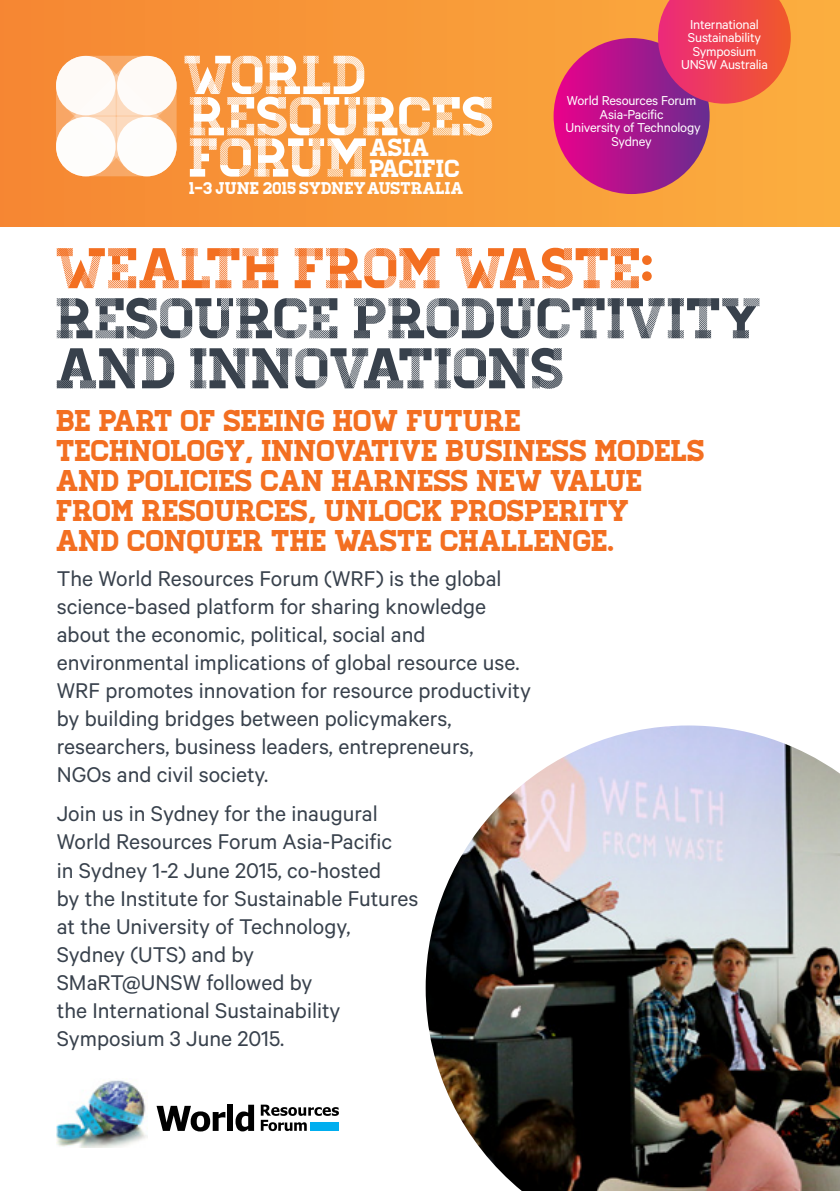
<style>
.page{position:relative;width:840px;height:1191px;background:#fff}
.page>*{position:absolute;margin:0;border:0;box-sizing:border-box;transform-origin:0 0}
.t1{font:57.2px/50px "Homestead Display";letter-spacing:-.005em;color:#38414c}
.t2{font:57.2px "Homestead Display";letter-spacing:-.005em;color:#f36f21}
.t3{font:54.6px/41.2px "Homestead Display";color:#fff}
.t4{font:30px/30px "Homestead";letter-spacing:-.005em;color:#f36f21}
.t5{font:24.6px "Homestead";color:#fff}
.t6{font:24px/28px "Calibre";color:#38414c}
.t7{font:17px "Homestead";color:#fff}
.t8{font:14.6px/13.6px "Calibre";letter-spacing:-.015em;color:#fff;text-align:center}
</style>
<div class="page">
<div style="left:0;top:0;width:839px;height:227px;background:linear-gradient(to right,#f68733,#fbae3f)"></div>
<svg style="left:56px;top:56px;width:120px;height:120px"></svg>
<div style="left:56px;top:56px;width:59px;height:120px;background:#fff;border-radius:30px"></div>
<div style="left:553px;top:38px;width:156px;height:156px;background:linear-gradient(to right,#ec0389,#682b91);border-radius:78px"></div>
<svg style="left:657px;top:0;width:133px;height:104px;background:#e74854"></svg>
<img style="left:57px;top:1080px;width:90px;height:67px">
<svg style="left:261px;top:1104px;width:78px;height:27px"></svg>
<svg style="left:156px;top:1105px;width:69px;height:26px"></svg>
<div style="left:227px;top:1104px;width:6px;height:26px;background:#000"></div>
<svg style="left:235px;top:1104px;width:19px;height:27px"></svg>
<div style="left:310px;top:1122px;width:28px;height:8px;background:#00aeef"></div>
<img style="left:425px;top:725px;width:414px;height:466px">
<h2 class="t3" style="left:184px;top:55px;width:312px">WORLD<br>RESOURCES<br>FORUM<sup>ASIA</sup></h2>
<p class="t5" style="left:370px;top:154px;width:92px">PACIFIC</p>
<p class="t7" style="left:189px;top:179px;width:276px">1-3 JUNE 2015 SYDNEYAUSTRALIA</p>
<p class="t8" style="left:680px;top:17px;width:88px">International<br>Sustainability<br>Symposium<br>UNSW Australia</p>
<p class="t8" style="left:565px;top:94px;width:137px">World Resources Forum<br>Asia-Pacific<br>University of Technology<br>Sydney</p>
<h1 class="t2" style="left:57px;top:235px;width:599px">WEALTH FROM WASTE:</h1>
<h1 class="t1" style="left:57px;top:294px;width:707px">RESOURCE PRODUCTIVITY<br>AND INNOVATIONS</h1>
<p class="t4" style="left:57px;top:406px;width:650px">BE PART OF SEEING HOW FUTURE TECHNOLOGY, INNOVATIVE BUSINESS MODELS AND POLICIES CAN HARNESS NEW VALUE FROM RESOURCES, UNLOCK PROSPERITY<br>AND CONQUER THE WASTE CHALLENGE.</p>
<p class="t6" style="left:57px;top:563px;width:475px">The World Resources Forum (WRF) is the global science-based platform for sharing knowledge about the economic, political, social and environmental implications of global resource use.<br>WRF promotes innovation for resource productivity by building bridges between policymakers, researchers, business leaders, entrepreneurs, NGOs and civil society.</p>
<p class="t6" style="left:57px;top:799px;width:363px">Join us in Sydney for the inaugural<br>World Resources Forum Asia-Pacific<br>in Sydney 1-2 June 2015, co-hosted<br>by the Institute for Sustainable Futures at the University of Technology,<br>Sydney (UTS) and by<br>SMaRT@UNSW followed by<br>the International Sustainability<br>Symposium 3 June 2015.</p>
</div>
